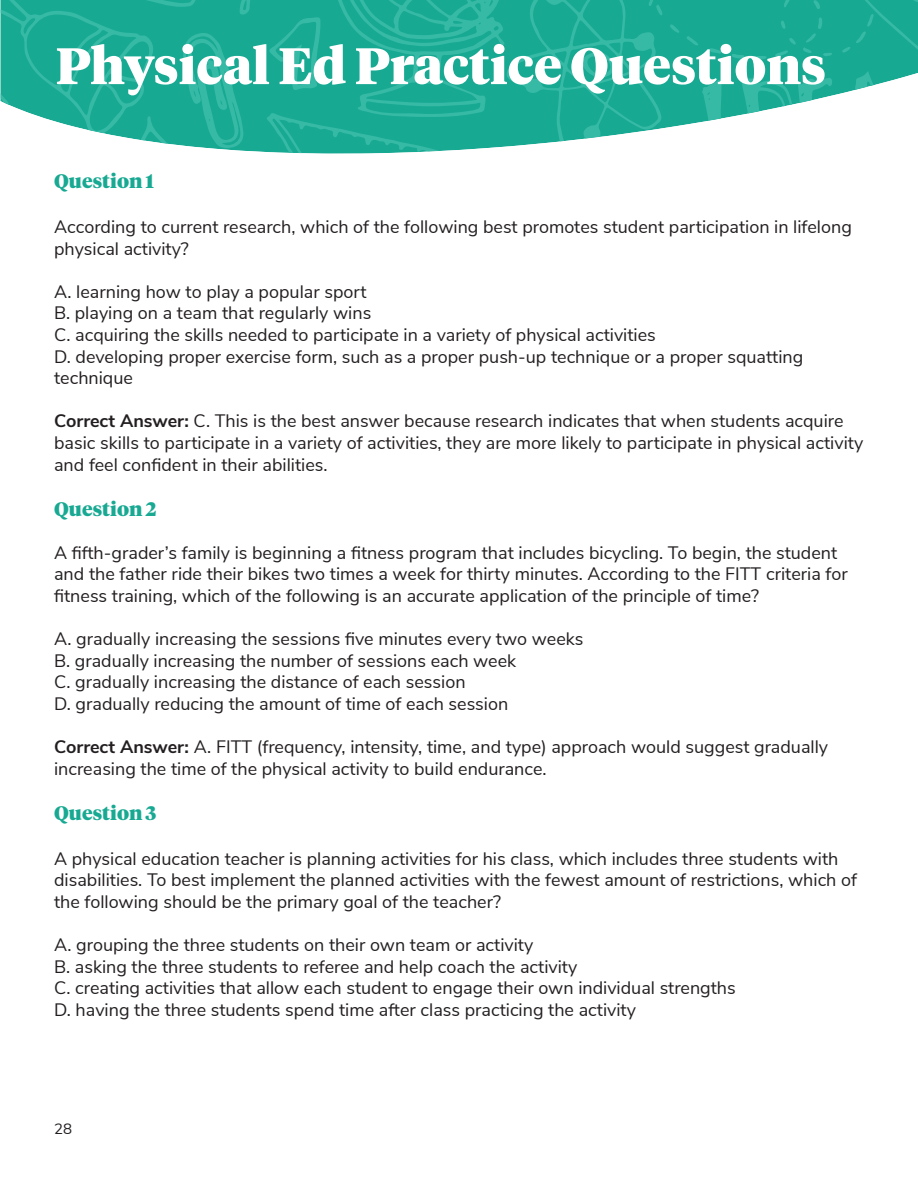
<style>
.page{position:relative;width:918px;height:1188px;background:#fff}
.page>*{position:absolute;margin:0;border:0;box-sizing:border-box;transform-origin:0 0}
.t1{font:900 51px "Tiempos Headline";color:#fff}
.t2{font:900 19.5px "Tiempos Headline";color:#18a993}
.t3{font:18px/21.6px "Nunito Sans";color:#231f20}
.t4{font:15px "Nunito";color:#231f20}
.s1{font-weight:700}
</style>
<div class="page">
<svg style="left:663px;top:0;width:255px;height:128px;fill:#18a993"></svg>
<svg style="left:798px;top:78px;width:35px;height:25px"></svg>
<svg style="left:701px;top:80px;width:21px;height:41px"></svg>
<svg style="left:855px;top:71px;width:19px;height:19px"></svg>
<svg style="left:741px;top:76px;width:51px;height:38px;background:#3cb8a5"></svg>
<svg style="left:839px;top:0;width:79px;height:52px;background:#1aaa94"></svg>
<svg style="left:687px;top:36px;width:14px;height:9px"></svg>
<svg style="left:708px;top:48px;width:14px;height:6px"></svg>
<svg style="left:670px;top:24px;width:9px;height:9px"></svg>
<svg style="left:732px;top:54px;width:13px;height:4px"></svg>
<svg style="left:784px;top:0;width:6px;height:7px"></svg>
<svg style="left:755px;top:56px;width:13px;height:3px"></svg>
<svg style="left:781px;top:21px;width:5px;height:8px"></svg>
<svg style="left:775px;top:38px;width:21px;height:18px"></svg>
<svg style="left:812px;top:0;width:10px;height:9px"></svg>
<svg style="left:803px;top:18px;width:30px;height:38px"></svg>
<svg style="left:1px;top:0;width:662px;height:154px;background:#2fb29e"></svg>
<p class="t1" style="left:56px;top:31px;width:772px">Physical Ed Practice Questions</p>
<p class="t2" style="left:54px;top:167px;width:102px">Question 1</p>
<p class="t3" style="left:54px;top:215px;width:799px">According to current research, which of the following best promotes student participation in lifelong physical activity?</p>
<p class="t3" style="left:54px;top:280px;width:314px">A. learning how to play a popular sport</p>
<p class="t3" style="left:54px;top:301px;width:319px">B. playing on a team that regularly wins</p>
<p class="t3" style="left:54px;top:323px;width:603px">C. acquiring the skills needed to participate in a variety of physical activities</p>
<p class="t3" style="left:54px;top:344px;width:751px">D. developing proper exercise form, such as a proper push-up technique or a proper squatting technique</p>
<p class="t3" style="left:54px;top:409px;width:811px"><span class="s1">Correct Answer:</span> C. This is the best answer because research indicates that when students acquire basic skills to participate in a variety of activities, they are more likely to participate in physical activity and feel confident in their abilities.</p>
<p class="t2" style="left:54px;top:495px;width:104px">Question 2</p>
<p class="t3" style="left:54px;top:541px;width:795px">A fifth-grader’s family is beginning a fitness program that includes bicycling. To begin, the student and the father ride their bikes two times a week for thirty minutes. According to the FITT criteria for fitness training, which of the following is an accurate application of the principle of time?</p>
<p class="t3" style="left:54px;top:627px;width:531px">A. gradually increasing the sessions five minutes every two weeks</p>
<p class="t3" style="left:54px;top:649px;width:464px">B. gradually increasing the number of sessions each week</p>
<p class="t3" style="left:54px;top:670px;width:413px">C. gradually increasing the distance of each session</p>
<p class="t3" style="left:54px;top:692px;width:456px">D. gradually reducing the amount of time of each session</p>
<p class="t3" style="left:54px;top:735px;width:776px"><span class="s1">Correct Answer:</span> A. FITT (frequency, intensity, time, and type) approach would suggest gradually increasing the time of the physical activity to build endurance.</p>
<p class="t2" style="left:54px;top:799px;width:104px">Question 3</p>
<p class="t3" style="left:54px;top:847px;width:804px">A physical education teacher is planning activities for his class, which includes three students with disabilities. To best implement the planned activities with the fewest amount of restrictions, which of the following should be the primary goal of the teacher?</p>
<p class="t3" style="left:54px;top:933px;width:481px">A. grouping the three students on their own team or activity</p>
<p class="t3" style="left:54px;top:955px;width:525px">B. asking the three students to referee and help coach the activity</p>
<p class="t3" style="left:54px;top:976px;width:683px">C. creating activities that allow each student to engage their own individual strengths</p>
<p class="t3" style="left:54px;top:998px;width:583px">D. having the three students spend time after class practicing the activity</p>
<p class="t4" style="left:54px;top:1118px;width:19px">28</p>
</div>
